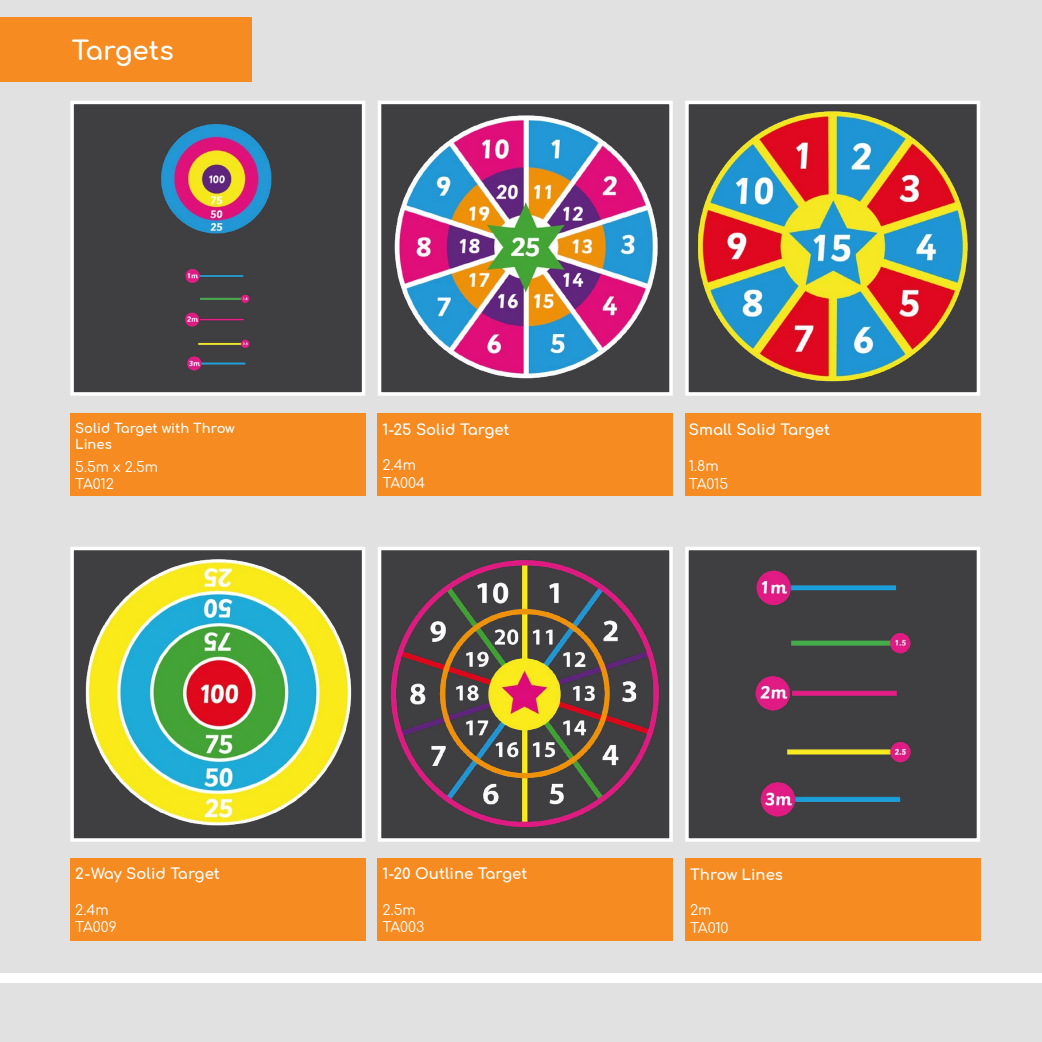
<style>
.page{position:relative;width:1042px;height:1042px;background:#e1e1e1}
.page>*{position:absolute;margin:0;border:0;box-sizing:border-box;transform-origin:0 0}
.t1{font:700 26.25px "Comfortaa";color:#fff}
.t2{font:700 14.88px "Comfortaa";color:#fff}
.t3{font:14px/17.8px "Comfortaa";color:#fff}
.t4{font:700 13.12px/15.8px "Comfortaa";color:#fff}
</style>
<div class="page">
<div style="left:0;top:973px;width:1042px;height:10px;background:#fff"></div>
<div style="left:72px;top:102px;width:292px;height:292px;background:#3f3f41"></div>
<img style="left:161px;top:124px;width:111px;height:247px">
<div style="left:70px;top:101px;width:295px;height:295px;border:4px solid #fff"></div>
<img style="left:383px;top:106px;width:285px;height:285px">
<div style="left:378px;top:101px;width:295px;height:295px;border:4px solid #fff"></div>
<img style="left:690px;top:106px;width:285px;height:285px">
<div style="left:685px;top:101px;width:295px;height:295px;border:4px solid #fff"></div>
<img style="left:383px;top:552px;width:285px;height:285px">
<div style="left:378px;top:547px;width:295px;height:295px;border:4px solid #fff"></div>
<img style="left:690px;top:552px;width:285px;height:285px">
<div style="left:685px;top:547px;width:295px;height:295px;border:4px solid #fff"></div>
<div style="left:378px;top:414px;width:295px;height:82px;background:#f58b21"></div>
<div style="left:685px;top:414px;width:295px;height:82px;background:#f58b21"></div>
<div style="left:70px;top:414px;width:295px;height:82px;background:#f58b21"></div>
<div style="left:378px;top:859px;width:295px;height:82px;background:#f58b21"></div>
<div style="left:685px;top:859px;width:295px;height:82px;background:#f58b21"></div>
<div style="left:0;top:17px;width:252px;height:65px;background:#f58b21"></div>
<img style="left:75px;top:552px;width:285px;height:285px">
<div style="left:70px;top:547px;width:295px;height:295px;border:4px solid #fff"></div>
<div style="left:70px;top:859px;width:295px;height:82px;background:#f58b21"></div>
<h1 class="t1" style="left:72px;top:37px;width:103px">Targets</h1>
<p class="t4" style="left:75px;top:421px;width:161px">Solid Target with Throw<br>Lines</p>
<p class="t3" style="left:75px;top:459px;width:84px;line-height:16.6px">5.5m x 2.5m<br>TA012</p>
<p class="t2" style="left:383px;top:421px;width:128px">1-25 Solid Target</p>
<p class="t3" style="left:383px;top:456px;width:44px">2.4m<br>TA004</p>
<p class="t3" style="left:689px;top:458px;width:41px">1.8m<br>TA015</p>
<p class="t2" style="left:689px;top:421px;width:143px">Small Solid Target</p>
<p class="t2" style="left:75px;top:866px;width:146px">2-Way Solid Target</p>
<p class="t3" style="left:75px;top:901px;width:43px">2.4m<br>TA009</p>
<p class="t2" style="left:383px;top:866px;width:146px">1-20 Outline Target</p>
<p class="t3" style="left:383px;top:901px;width:43px">2.5m<br>TA003</p>
<p class="t2" style="left:690px;top:866px;width:94px">Throw Lines</p>
<p class="t3" style="left:690px;top:901px;width:40px">2m<br>TA010</p>
</div>
